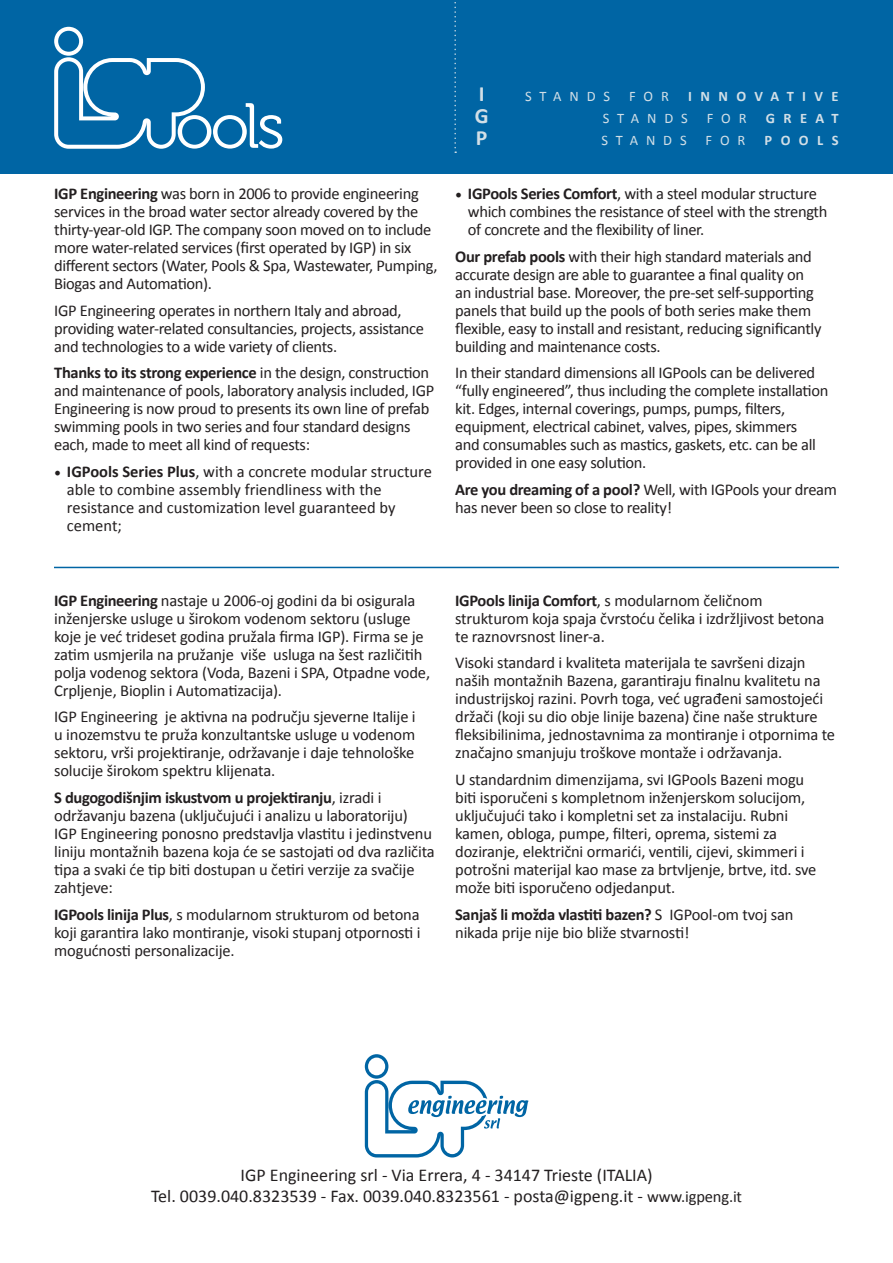
<style>
.page{position:relative;width:893px;height:1263px;background:#fff}
.page>*{position:absolute;margin:0;border:0;box-sizing:border-box;transform-origin:0 0}
.t1{font:700 21.75px/21.8px "Calibri";color:#d2dfe7}
.t2{font:18px/21px "Calibri";color:#231f20;text-align:center}
.t3{font:16.5px/18px "Calibri";letter-spacing:-.02em;color:#231f20}
.t4{font:16.5px/18px "Calibri";color:#231f20}
.t5{font:14.55px "Calibri";letter-spacing:.54em;color:#d2dfe7}
.t6{font:700 14.55px "Calibri";letter-spacing:.58em;color:#d2dfe7}
.s1{font-weight:700}
.s2{font-family:"Minion Pro";font-size:18px}
.s3{font-size:16.5px}
</style>
<div class="page">
<svg style="left:365px;top:1054px;width:163px;height:103px"></svg>
<div style="left:0;top:0;width:893px;height:173px;background:#0065a4"></div>
<svg style="left:54px;top:27px;width:228px;height:122px"></svg>
<svg style="left:454px;top:2px;width:2px;height:151px"></svg>
<hr style="left:54px;top:567px;width:785px;height:1px;background:#0065a4">
<p class="t3" style="left:54px;top:184px;width:385px"><span class="s1">IGP Engineering</span> was born in 2006 to provide engineering services in the broad water sector already covered by the thirty-year-old IGP. The company soon moved on to include more water-related services (first operated by IGP) in six different sectors (Water, Pools &amp; Spa, Wastewater, Pumping, Biogas and Automation).</p>
<p class="t3" style="left:54px;top:301px;width:371px">IGP Engineering operates in northern Italy and abroad, providing water-related consultancies, projects, assistance and technologies to a wide variety of clients.</p>
<p class="t3" style="left:54px;top:363px;width:382px"><span class="s1">Thanks to its strong experience</span> in the design, construction and maintenance of pools, laboratory analysis included, IGP Engineering is now proud to presents its own line of prefab swimming pools in two series and four standard designs each, made to meet all kind of requests:</p>
<p class="t4" style="left:67px;top:462px;width:367px;text-indent:-13px"><span class="s2">•</span> <span class="s1">IGPools Series Plus</span>, with a concrete modular structure able to combine assembly friendliness with the resistance and customization level guaranteed by cement;</p>
<h1 class="t1" style="left:475px;top:82px;width:15px">I<br>G<br>P</h1>
<p class="t5" style="left:525px;top:87px;width:87px">STANDS</p>
<p class="t5" style="left:629px;top:87px;width:41px">FOR</p>
<p class="t6" style="left:688px;top:87px;width:152px">INNOVATIVE</p>
<p class="t5" style="left:603px;top:109px;width:87px">STANDS</p>
<p class="t5" style="left:707px;top:109px;width:41px">FOR</p>
<p class="t6" style="left:766px;top:109px;width:74px">GREAT</p>
<p class="t5" style="left:602px;top:131px;width:87px">STANDS</p>
<p class="t5" style="left:706px;top:131px;width:41px">FOR</p>
<p class="t6" style="left:765px;top:131px;width:75px">POOLS</p>
<p class="t3" style="left:468px;top:184px;width:361px;text-indent:-13px"><span class="s2">•</span> <span class="s1">IGPools Series Comfort</span>, with a steel modular structure which combines the resistance of steel with the strength of concrete and the flexibility of liner.</p>
<p class="t3" style="left:455px;top:247px;width:368px"><span class="s1">Our prefab pools</span> with their high standard materials and accurate design are able to guarantee a final quality on an industrial base. Moreover, the pre-set self-supporting panels that build up the pools of both series make them flexible, easy to install and resistant, reducing significantly building and maintenance costs.</p>
<p class="t3" style="left:455px;top:363px;width:375px">In their standard dimensions all IGPools can be delivered “fully engineered”, thus including the complete installation kit. Edges, internal coverings, pumps, pumps, filters, equipment, electrical cabinet, valves, pipes, skimmers<br>and consumables such as mastics, gaskets, etc. can be all provided in one easy solution.</p>
<p class="t3" style="left:455px;top:480px;width:383px"><span class="s1">Are you dreaming of a pool?</span> Well, with IGPools your dream has never been so close to reality!</p>
<p class="t3" style="left:54px;top:591px;width:377px"><span class="s1">IGP Engineering</span> nastaje u 2006-oj godini da bi osigurala inženjerske usluge u širokom vodenom sektoru (usluge koje je već trideset godina pružala firma IGP). Firma se je zatim usmjerila na pružanje više usluga na šest različitih polja vodenog sektora (Voda, Bazeni i SPA, Otpadne vode, Crpljenje, Bioplin i Automatizacija).</p>
<p class="t3" style="left:54px;top:707px;width:363px;text-align:justify">IGP Engineering je aktivna na području sjeverne Italije i u inozemstvu te pruža konzultantske usluge u vodenom sektoru, vrši projektiranje, održavanje i daje tehnološke solucije širokom spektru klijenata.</p>
<p class="t3" style="left:54px;top:788px;width:382px"><span class="s1">S dugogodišnjim iskustvom u projektiranju</span>, izradi i održavanju bazena (uključujući i analizu u laboratoriju)<br>IGP Engineering ponosno predstavlja vlastitu i jedinstvenu liniju montažnih bazena koja će se sastojati od dva različita tipa a svaki će tip biti dostupan u četiri verzije za svačije zahtjeve:</p>
<p class="t3" style="left:54px;top:904px;width:368px;text-align:justify"><span class="s1">IGPools linija Plus</span>, s modularnom strukturom od betona koji garantira lako montiranje, visoki stupanj otpornosti i mogućnosti personalizacije.</p>
<p class="t3" style="left:455px;top:591px;width:371px"><span class="s1">IGPools linija Comfort</span>, s modularnom čeličnom strukturom koja spaja čvrstoću čelika i izdržljivost betona te raznovrsnost liner-a.</p>
<p class="t3" style="left:455px;top:653px;width:381px">Visoki standard i kvaliteta materijala te savršeni dizajn naših montažnih Bazena, garantiraju finalnu kvalitetu na industrijskoj razini. Povrh toga, već ugrađeni samostojeći držači (koji su dio obje linije bazena) čine naše strukture fleksibilinima, jednostavnima za montiranje i otpornima te značajno smanjuju troškove montaže i održavanja.</p>
<p class="t3" style="left:455px;top:770px;width:363px">U standardnim dimenzijama, svi IGPools Bazeni mogu biti isporučeni s kompletnom inženjerskom solucijom, uključujući tako i kompletni set za instalaciju. Rubni kamen, obloga, pumpe, filteri, oprema, sistemi za doziranje, električni ormarići, ventili, cijevi, skimmeri i potrošni materijal kao mase za brtvljenje, brtve, itd. sve može biti isporučeno odjedanput.</p>
<p class="t3" style="left:455px;top:904px;width:340px"><span class="s1">Sanjaš li možda vlastiti bazen?</span> S IGPool-om tvoj san nikada prije nije bio bliže stvarnosti!</p>
<p class="t2" style="left:151px;top:1164px;width:593px">IGP Engineering srl - Via Errera, 4 - 34147 Trieste (ITALIA)<br>Tel. 0039.040.8323539 - Fax. 0039.040.8323561 - posta@igpeng.it - <span class="s3">www.igpeng.it</span></p>
</div>
